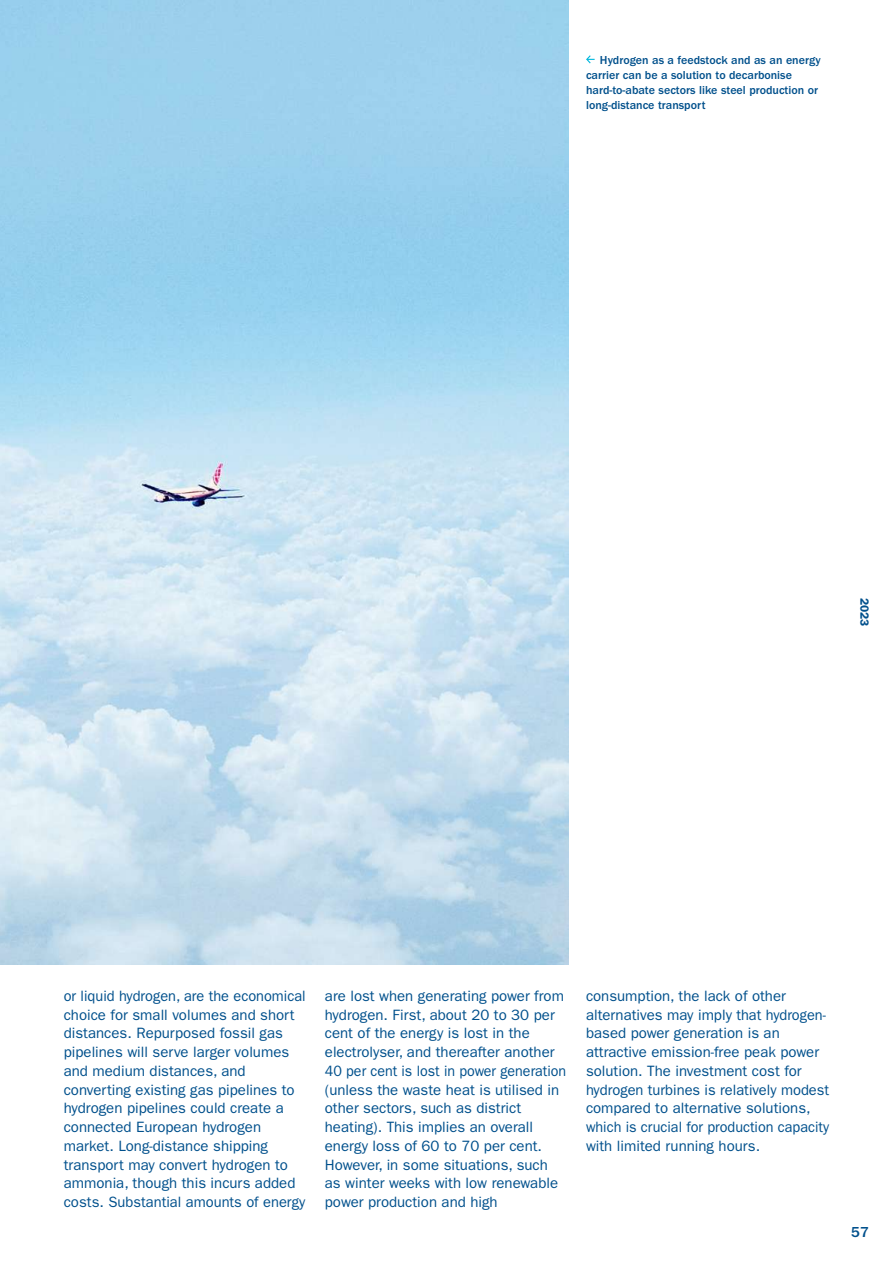
<style>
.page{position:relative;width:893px;height:1263px;background:#fff}
.page>*{position:absolute;margin:0;border:0;box-sizing:border-box;transform-origin:0 0}
.t1{font:15px/18.8px "ITC Franklin Gothic Std";color:#00508c}
.t2{font:500 15px "ITC Franklin Gothic Std";color:#00508c}
.t3{font:500 12px/15px "ITC Franklin Gothic Std";color:#00508c}
.t4{font:600 12px "ITC Franklin Gothic Std";color:#00508c}
</style>
<div class="page">
<img style="left:0;top:0;width:568px;height:964px">
<svg style="left:586px;top:55px;width:9px;height:9px"></svg>
<p class="t3" style="left:586px;top:52px;width:236px;text-indent:14px">Hydrogen as a feedstock and as an energy carrier can be a solution to decarbonise hard-to-abate sectors like steel production or long-distance transport</p>
<p class="t4" style="left:872px;top:598px;width:30px;rotate:90deg">2023</p>
<p class="t1" style="left:64px;top:986px;width:243px">or liquid hydrogen, are the economical choice for small volumes and short distances. Repurposed fossil gas pipelines will serve larger volumes and medium distances, and converting existing gas pipelines to hydrogen pipelines could create a connected European hydrogen market. Long-distance shipping transport may convert hydrogen to ammonia, though this incurs added costs. Substantial amounts of energy</p>
<p class="t1" style="left:325px;top:986px;width:243px">are lost when generating power from hydrogen. First, about 20 to 30 per cent of the energy is lost in the electrolyser, and thereafter another 40 per cent is lost in power generation (unless the waste heat is utilised in other sectors, such as district heating). This implies an overall energy loss of 60 to 70 per cent.<br>However, in some situations, such as winter weeks with low renewable power production and high</p>
<p class="t1" style="left:586px;top:986px;width:245px">consumption, the lack of other alternatives may imply that hydrogen&shy;based power generation is an attractive emission-free peak power solution. The investment cost for hydrogen turbines is relatively modest compared to alternative solutions, which is crucial for production capacity with limited running hours.</p>
<p class="t2" style="left:851px;top:1224px;width:19px">57</p>
</div>
